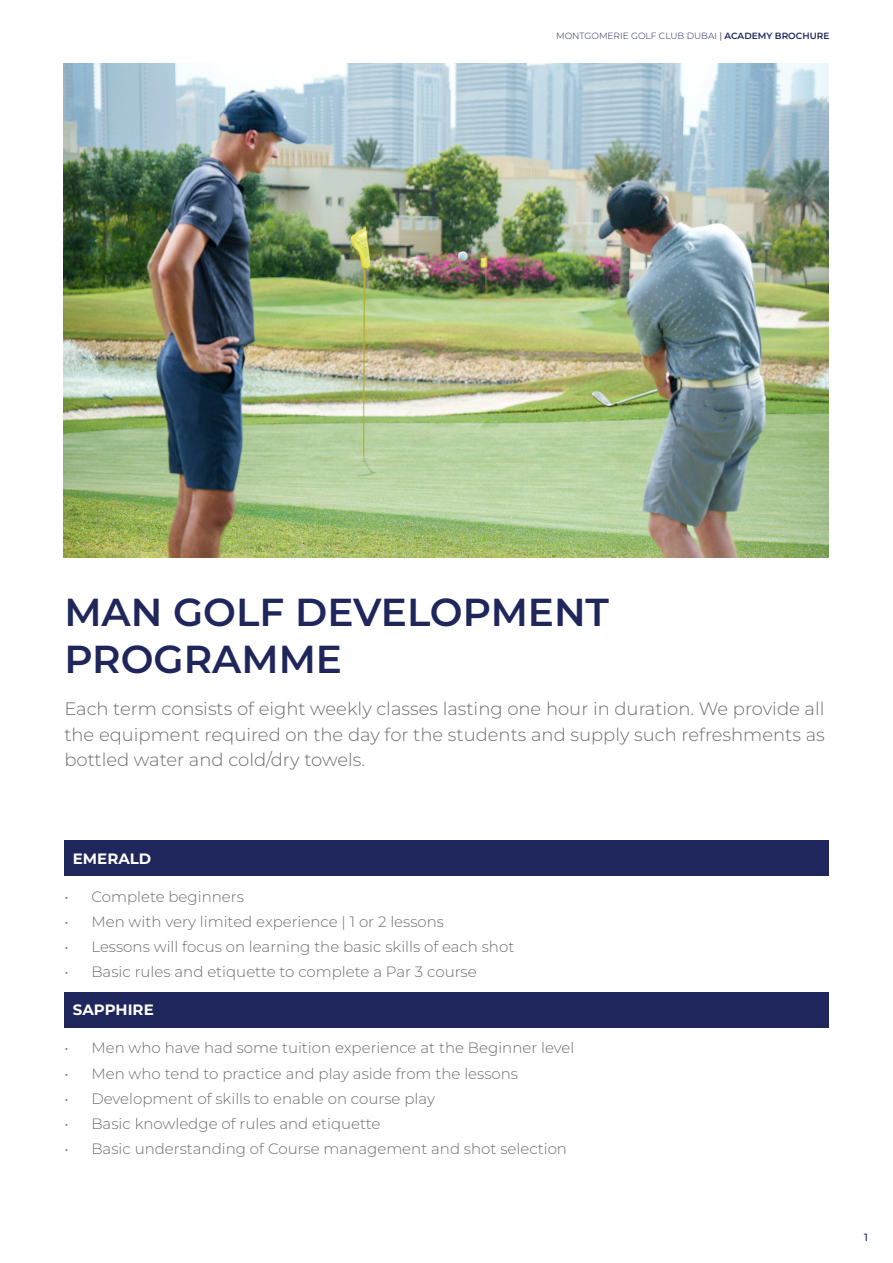
<style>
.page{position:relative;width:893px;height:1263px;background:#fff}
.page>*{position:absolute;margin:0;border:0;box-sizing:border-box;transform-origin:0 0}
.Page_Head-Blue{font:600 39px/46.8px "Montserrat";color:#1f265b}
.Running_Big{font:100 18px/25.5px "Montserrat";color:#6c6d70;text-align:justify}
.t1{font:100 15px "Montserrat";color:#6c6d70}
.Ladies_Program_Head{font:700 15px "Montserrat";color:#fff}
.t2{font:500 10.5px "Montserrat";color:#1f265b}
.t3{font:100 9px "Montserrat";color:#1f265b}
.s1{font-weight:500;color:#6c6d70}
.s2{font-weight:600}
</style>
<div class="page">
<div style="left:64px;top:840px;width:765px;height:36px;background:#1f265b"></div>
<div style="left:64px;top:992px;width:765px;height:35px;background:#1f265b"></div>
<img style="left:63px;top:64px;width:766px;height:493px">
<p class="t3" style="left:556px;top:29px;width:275px">MONTGOMERIE GOLF CLUB DUBAI <span class="s1">|</span> <span class="s2">ACADEMY BROCHURE</span></p>
<p class="Page_Head-Blue" style="left:64px;top:587px;width:546px">MAN GOLF DEVELOPMENT<br>PROGRAMME</p>
<p class="Running_Big" style="left:64px;top:695px;width:762px">Each term consists of eight weekly classes lasting one hour in duration. We provide all the equipment required on the day for the students and supply such refreshments as bottled water and cold/dry towels.</p>
<p class="Ladies_Program_Head" style="left:73px;top:847px;width:80px">EMERALD</p>
<p class="t1" style="left:64px;top:886px;width:181px">• Complete beginners</p>
<p class="t1" style="left:64px;top:911px;width:381px">• Men with very limited experience | 1 or 2 lessons</p>
<p class="t1" style="left:64px;top:937px;width:451px">• Lessons will focus on learning the basic skills of each shot</p>
<p class="t1" style="left:64px;top:962px;width:414px">• Basic rules and etiquette to complete a Par 3 course</p>
<p class="Ladies_Program_Head" style="left:73px;top:999px;width:82px">SAPPHIRE</p>
<p class="t1" style="left:64px;top:1038px;width:512px">• Men who have had some tuition experience at the Beginner level</p>
<p class="t1" style="left:64px;top:1063px;width:455px">• Men who tend to practice and play aside from the lessons</p>
<p class="t1" style="left:64px;top:1088px;width:372px">• Development of skills to enable on course play</p>
<p class="t1" style="left:64px;top:1114px;width:318px">• Basic knowledge of rules and etiquette</p>
<p class="t1" style="left:64px;top:1139px;width:504px">• Basic understanding of Course management and shot selection</p>
<p class="t2" style="left:864px;top:1230px;width:5px">1</p>
</div>
